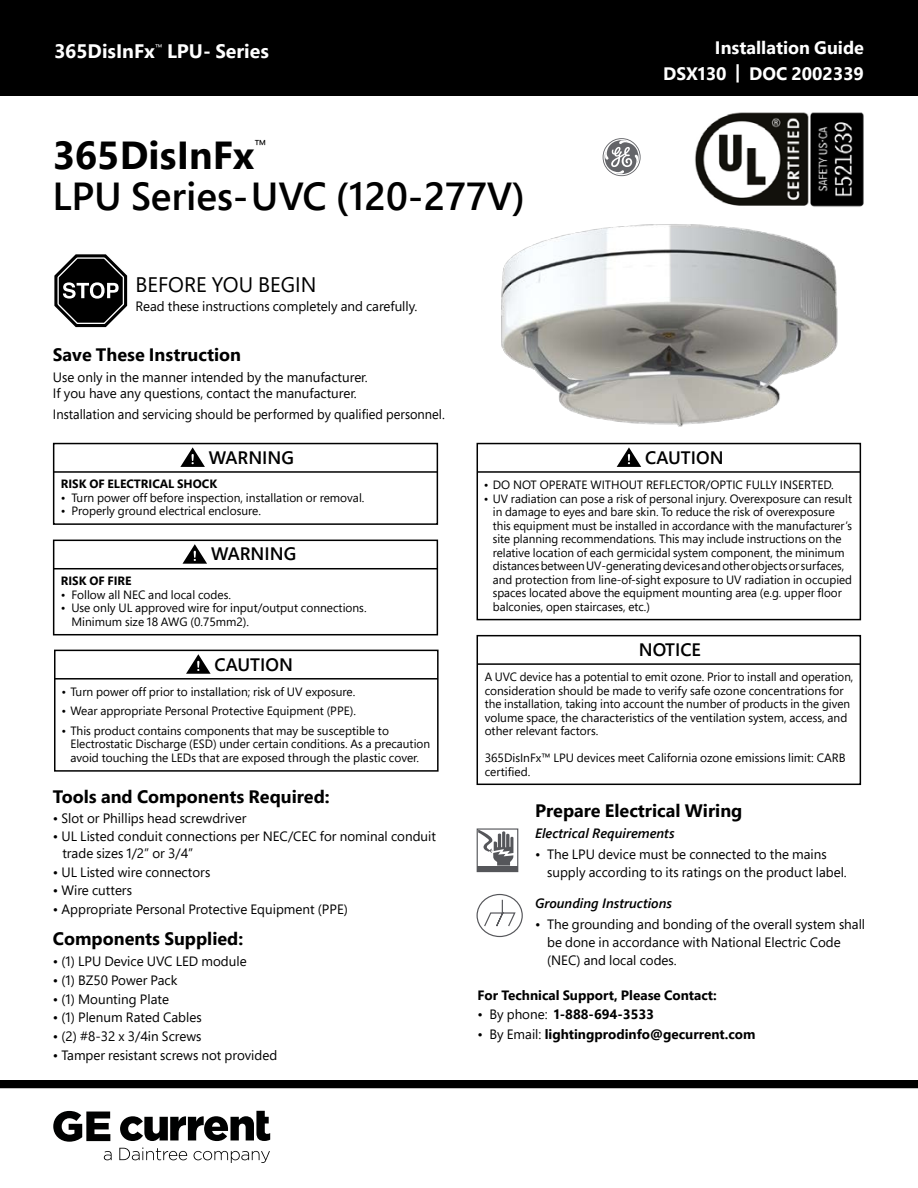
<style>
.page{position:relative;width:918px;height:1188px;background:#fff}
.page>*{position:absolute;margin:0;border:0;box-sizing:border-box;transform-origin:0 0}
.t1{font:600 39px "Segoe Pro";color:#000}
.t2{font:700 39px "Segoe Pro";color:#000}
.t3{font:21px "Segoe Pro";color:#000}
.t4{font:700 19.5px "Segoe Pro";color:#fff}
.t5{font:700 18px "Segoe Pro";color:#000}
.t6{font:700 18px/25.5px "Segoe Pro";color:#fff;text-align:right}
.t7{font:600 18px "Segoe Pro";color:#000}
.t8{font:15.75px "Segoe Pro";color:#000}
.t9{font:13.5px/18px "Segoe Pro";color:#000}
.t10{font:700 13.5px "Segoe Pro";color:#000}
.t11{font:13.5px "Segoe Pro";color:#000;scale:.96 1}
.t12{font:italic 600 13.5px "Segoe Pro";color:#000}
.t13{font:12px/13.5px "Segoe Pro";color:#000}
.t14{font:700 12px "Segoe Pro";color:#000}
.s1{font-weight:400}
</style>
<div class="page">
<div style="left:0;top:0;width:918px;height:95px;background:#000"></div>
<svg style="left:603px;top:138px;width:38px;height:38px"></svg>
<svg style="left:54px;top:254px;width:74px;height:74px"></svg>
<svg style="left:104px;top:1151px;width:8px;height:9px"></svg>
<svg style="left:119px;top:1148px;width:68px;height:12px"></svg>
<svg style="left:194px;top:1151px;width:76px;height:12px"></svg>
<svg style="left:53px;top:1111px;width:57px;height:31px"></svg>
<svg style="left:120px;top:1111px;width:150px;height:30px"></svg>
<div style="left:53px;top:443px;width:385px;height:82px;border:2px solid #000"></div>
<svg style="left:54px;top:444px;width:383px;height:29px"></svg>
<div style="left:53px;top:540px;width:385px;height:95px;border:2px solid #000"></div>
<svg style="left:54px;top:540px;width:383px;height:30px"></svg>
<div style="left:54px;top:650px;width:385px;height:122px;border:2px solid #000"></div>
<svg style="left:55px;top:650px;width:383px;height:30px"></svg>
<div style="left:477px;top:443px;width:384px;height:177px;border:2px solid #000"></div>
<svg style="left:477px;top:444px;width:383px;height:29px"></svg>
<svg style="left:480px;top:663px;width:378px;height:2px"></svg>
<div style="left:477px;top:635px;width:384px;height:150px;border:2px solid #000"></div>
<div style="left:0;top:1080px;width:918px;height:8px;background:#000"></div>
<img style="left:501px;top:224px;width:337px;height:203px">
<svg style="left:479px;top:830px;width:34px;height:36px"></svg>
<div style="left:477px;top:828px;width:41px;height:44px;border:1px solid #55565a"></div>
<div style="left:477px;top:867px;width:41px;height:5px;background:#55565a"></div>
<svg style="left:477px;top:893px;width:46px;height:44px"></svg>
<img style="left:695px;top:112px;width:169px;height:95px">
<h3 class="t4" style="left:54px;top:37px;width:216px">365DisInFx<sup>™</sup> LPU- Series</h3>
<h1 class="t2" style="left:52px;top:128px;width:204px">365DisInFx</h1>
<h3 class="t8" style="left:255px;top:135px;width:14px">™</h3>
<h1 class="t1" style="left:52px;top:169px;width:474px">LPU Series-UVC (120-277V)</h1>
<h2 class="t3" style="left:135px;top:270px;width:182px">BEFORE YOU BEGIN</h2>
<p class="t9" style="left:135px;top:297px;width:283px">Read these instructions completely and carefully.</p>
<h3 class="t5" style="left:53px;top:341px;width:190px">Save These Instruction</h3>
<p class="t9" style="left:53px;top:368px;width:316px;line-height:16.5px">Use only in the manner intended by the manufacturer.<br>If you have any questions, contact the manufacturer.</p>
<p class="t11" style="left:53px;top:405px;width:410px">Installation and servicing should be performed by qualified personnel.</p>
<h3 class="t7" style="left:209px;top:445px;width:87px">WARNING</h3>
<h3 class="t6" style="left:663px;top:34px;width:202px">Installation Guide<br>DSX130 | DOC 2002339</h3>
<h3 class="t7" style="left:645px;top:445px;width:80px">CAUTION</h3>
<p class="t14" style="left:61px;top:476px;width:158px">RISK OF ELECTRICAL SHOCK</p>
<p class="t13" style="left:61px;top:491px;width:305px">• Turn power off before inspection, installation or removal.</p>
<p class="t13" style="left:61px;top:504px;width:202px">• Properly ground electrical enclosure.</p>
<h3 class="t7" style="left:211px;top:542px;width:87px">WARNING</h3>
<p class="t14" style="left:61px;top:572px;width:72px">RISK OF FIRE</p>
<p class="t13" style="left:61px;top:587px;width:172px">• Follow all NEC and local codes.</p>
<p class="t13" style="left:71px;top:601px;width:297px;text-indent:-10px">• Use only UL approved wire for input/output connections.<br>Minimum size 18 AWG (0.75mm2).</p>
<h3 class="t7" style="left:215px;top:652px;width:80px">CAUTION</h3>
<p class="t13" style="left:61px;top:685px;width:296px">• Turn power off prior to installation; risk of UV exposure.</p>
<p class="t13" style="left:61px;top:704px;width:296px">• Wear appropriate Personal Protective Equipment (PPE).</p>
<p class="t13" style="left:70px;top:724px;width:361px;text-indent:-9px">• This product contains components that may be susceptible to<br>Electrostatic Discharge (ESD) under certain conditions. As a precaution avoid touching the LEDs that are exposed through the plastic cover.</p>
<h3 class="t5" style="left:53px;top:784px;width:278px">Tools and Components Required:</h3>
<p class="t9" style="left:53px;top:808px;width:195px">• Slot or Phillips head screwdriver</p>
<p class="t9" style="left:62px;top:828px;width:375px;line-height:16.5px;text-indent:-9px">• UL Listed conduit connections per NEC/CEC for nominal conduit trade sizes 1/2” or 3/4”</p>
<p class="t9" style="left:53px;top:862px;width:159px">• UL Listed wire connectors</p>
<p class="t9" style="left:53px;top:881px;width:81px">• Wire cutters</p>
<p class="t9" style="left:53px;top:900px;width:297px">• Appropriate Personal Protective Equipment (PPE)</p>
<h3 class="t5" style="left:53px;top:926px;width:192px">Components Supplied:</h3>
<p class="t9" style="left:53px;top:952px;width:195px">• (1) LPU Device UVC LED module</p>
<p class="t9" style="left:53px;top:971px;width:126px">• (1) BZ50 Power Pack</p>
<p class="t9" style="left:53px;top:990px;width:118px">• (1) Mounting Plate</p>
<p class="t9" style="left:53px;top:1008px;width:150px">• (1) Plenum Rated Cables</p>
<p class="t9" style="left:53px;top:1027px;width:150px">• (2) #8-32 x 3/4in Screws</p>
<p class="t9" style="left:53px;top:1046px;width:226px">• Tamper resistant screws not provided</p>
<p class="t13" style="left:484px;top:478px;width:351px">• DO NOT OPERATE WITHOUT REFLECTOR/OPTIC FULLY INSERTED.</p>
<p class="t13" style="left:493px;top:491px;width:361px;text-indent:-9px">• UV radiation can pose a risk of personal injury. Overexposure can result in damage to eyes and bare skin. To reduce the risk of overexposure this equipment must be installed in accordance with the manufacturer’s site planning recommendations. This may include instructions on the relative location of each germicidal system component, the minimum distances between UV-generating devices and other objects or surfaces, and protection from line-of-sight exposure to UV radiation in occupied spaces located above the equipment mounting area (e.g. upper floor balconies, open staircases, etc.)</p>
<h3 class="t7" style="left:639px;top:637px;width:64px">NOTICE</h3>
<p class="t13" style="left:485px;top:670px;width:370px">A UVC device has a potential to emit ozone. Prior to install and operation, consideration should be made to verify safe ozone concentrations for the installation, taking into account the number of products in the given volume space, the characteristics of the ventilation system, access, and other relevant factors.</p>
<p class="t13" style="left:485px;top:751px;width:362px">365DisInFx™ LPU devices meet California ozone emissions limit: CARB certified.</p>
<h3 class="t5" style="left:535px;top:797px;width:209px">Prepare Electrical Wiring</h3>
<p class="t12" style="left:535px;top:823px;width:141px">Electrical Requirements</p>
<p class="t9" style="left:547px;top:844px;width:301px;text-indent:-12px">• The LPU device must be connected to the mains supply according to its ratings on the product label.</p>
<p class="t12" style="left:535px;top:894px;width:138px">Grounding Instructions</p>
<p class="t9" style="left:547px;top:915px;width:320px;text-indent:-12px">• The grounding and bonding of the overall system shall be done in accordance with National Electric Code (NEC) and local codes.</p>
<p class="t10" style="left:478px;top:986px;width:241px">For Technical Support, Please Contact:</p>
<p class="t10" style="left:478px;top:1005px;width:178px"><span class="s1">• By phone:</span> 1-888-694-3533</p>
<p class="t10" style="left:478px;top:1025px;width:279px"><span class="s1">• By Email:</span> lightingprodinfo@gecurrent.com</p>
</div>
